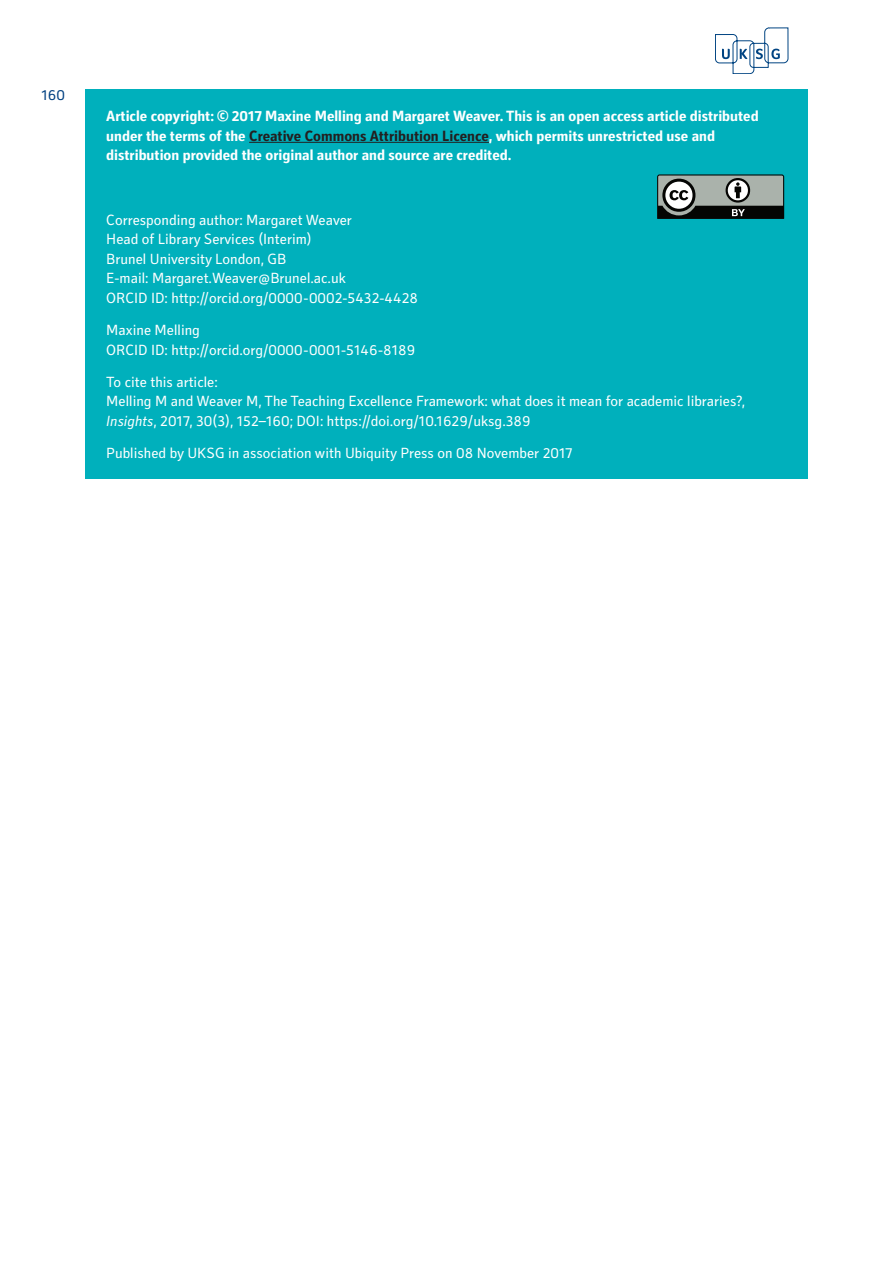
<style>
.page{position:relative;width:893px;height:1263px;background:#fff}
.page>*{position:absolute;margin:0;border:0;box-sizing:border-box;transform-origin:0 0}
.Credits{font:15px/19.5px "Secca Std";color:#fff}
.Credits_-_Author{font:700 15px/19.5px "Secca Std";color:#fff}
.t1{font:15px "Secca Std";color:#014081}
.s1{color:#231f20}
.s2{font-style:italic}
</style>
<div class="page">
<svg style="left:715px;top:28px;width:73px;height:46px"></svg>
<div style="left:85px;top:89px;width:723px;height:390px;background:#00b0bc"></div>
<hr style="left:249px;top:142px;width:240px;height:1px;background:#231f20">
<svg style="left:657px;top:174px;width:128px;height:45px;background:#727975"></svg>
<p class="t1" style="left:41px;top:87px;width:25px">160</p>
<p class="Credits_-_Author" style="left:106px;top:107px;width:654px">Article copyright: © 2017 Maxine Melling and Margaret Weaver. This is an open access article distributed under the terms of the <span class="s1">Creative Commons Attribution Licence</span>, which permits unrestricted use and distribution provided the original author and source are credited.</p>
<p class="Credits" style="left:106px;top:211px;width:313px">Corresponding author: Margaret Weaver<br>Head of Library Services (Interim)<br>Brunel University London, GB<br>E-mail: Margaret.Weaver@Brunel.ac.uk<br>ORCID ID: http://orcid.org/0000-0002-5432-4428</p>
<p class="Credits" style="left:106px;top:321px;width:311px">Maxine Melling<br>ORCID ID: http://orcid.org/0000-0001-5146-8189</p>
<p class="Credits" style="left:106px;top:373px;width:640px">To cite this article:<br>Melling M and Weaver M, The Teaching Excellence Framework: what does it mean for academic libraries?,<br><span class="s2">Insights</span>, 2017, 30(3), 152–160; DOI: https://doi.org/10.1629/uksg.389</p>
<p class="Credits" style="left:106px;top:444px;width:468px">Published by UKSG in association with Ubiquity Press on 08 November 2017</p>
</div>
